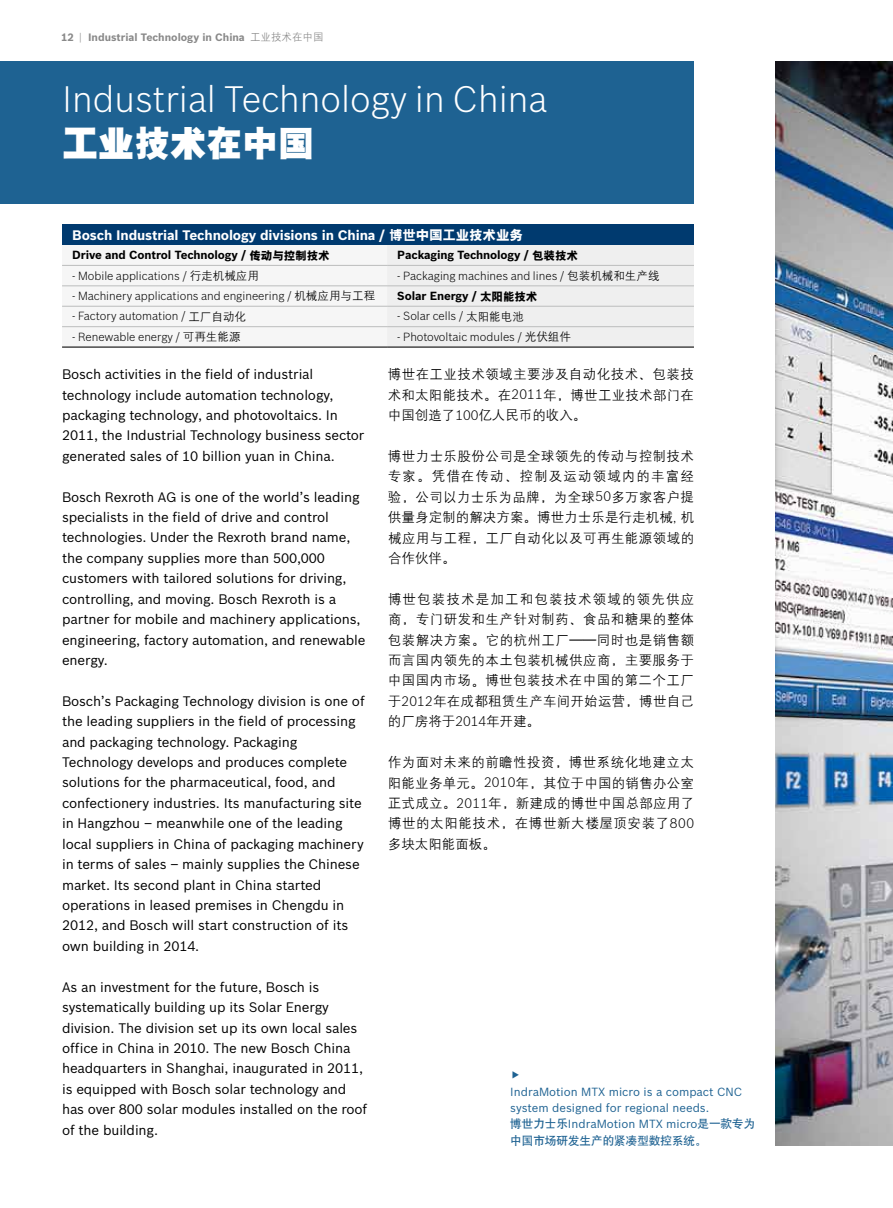
<style>
.page{position:relative;width:893px;height:1208px;background:#fff}
.page>*{position:absolute;margin:0;border:0;box-sizing:border-box;transform-origin:0 0}
.t1{font:300 36px "Bosch Sans";color:#fff}
.t2{font:36px "H Yb 0 gj";color:#fff}
.t3{font:13.5px/20.4px "Bosch Sans";letter-spacing:-.01em;color:#000}
.t4{font:13.5px/20.4px "H Yg 2 gj";letter-spacing:.02em;color:#000;text-align:justify}
.t5{font:700 13.5px "Bosch Sans";letter-spacing:-.01em;color:#fff}
.t6{font:300 11.55px "Bosch Sans";color:#000}
.t7{font:11.55px/16.2px "Bosch Sans";color:#1e6292}
.t8{font:700 11.55px "Bosch Sans";letter-spacing:-.01em;color:#000}
.t9{font:11.55px "H Yb 1 gj";color:#1e6292}
.t10{font:700 10.5px "Bosch Sans";color:#898989}
.s1{font-weight:300}
.s2{font-family:"H Yg 2 gj";font-weight:400}
.s3{font-family:"H Yb 9 gj";font-weight:400}
.s4{font-family:"H Yb 1 gj"}
.s5{font-family:"Bosch Sans";font-weight:300}
</style>
<div class="page">
<div style="left:0;top:61px;width:694px;height:143px;background:#1e6292"></div>
<img style="left:776px;top:61px;width:117px;height:1084px">
<div style="left:62px;top:225px;width:632px;height:20px;background:#003a6f"></div>
<div style="left:62px;top:245px;width:632px;height:101px;background:#efefef"></div>
<hr style="left:62px;top:346px;width:325px;height:1px;background:#000">
<hr style="left:387px;top:346px;width:307px;height:1px;background:#000">
<hr style="left:62px;top:265px;width:325px;height:1px;background:#bfc0c0">
<hr style="left:387px;top:265px;width:307px;height:1px;background:#bfc0c0">
<hr style="left:62px;top:285px;width:325px;height:1px;background:#bfc0c0">
<hr style="left:387px;top:285px;width:307px;height:1px;background:#bfc0c0">
<hr style="left:62px;top:306px;width:325px;height:1px;background:#bfc0c0">
<hr style="left:387px;top:306px;width:307px;height:1px;background:#bfc0c0">
<hr style="left:62px;top:326px;width:325px;height:1px;background:#bfc0c0">
<hr style="left:387px;top:326px;width:307px;height:1px;background:#bfc0c0">
<p class="t10" style="left:61px;top:31px;width:264px">12 <span class="s1">|</span> Industrial Technology in China <span class="s2">工业技术在中国</span></p>
<h1 class="t1" style="left:62px;top:77px;width:487px">Industrial Technology in China</h1>
<h1 class="t2" style="left:62px;top:125px;width:254px">工业技术在中国</h1>
<p class="t5" style="left:72px;top:226px;width:452px">Bosch Industrial Technology divisions in China / <span class="s3">博世中国工业技术业务</span></p>
<p class="t8" style="left:72px;top:248px;width:259px">Drive and Control Technology / <span class="s3">传动与控制技术</span></p>
<p class="t8" style="left:397px;top:248px;width:182px">Packaging Technology / <span class="s3">包装技术</span></p>
<p class="t6" style="left:72px;top:268px;width:188px">- Mobile applications / <span class="s2">行走机械应用</span></p>
<p class="t6" style="left:397px;top:268px;width:264px">- Packaging machines and lines / <span class="s2">包装机械和生产线</span></p>
<p class="t6" style="left:72px;top:289px;width:304px">- Machinery applications and engineering / <span class="s2">机械应用与工程</span></p>
<p class="t8" style="left:397px;top:289px;width:142px">Solar Energy / <span class="s3">太阳能技术</span></p>
<p class="t6" style="left:72px;top:309px;width:175px">- Factory automation / <span class="s2">工厂自动化</span></p>
<p class="t6" style="left:397px;top:309px;width:128px">- Solar cells / <span class="s2">太阳能电池</span></p>
<p class="t6" style="left:72px;top:329px;width:170px">- Renewable energy / <span class="s2">可再生能源</span></p>
<p class="t6" style="left:397px;top:329px;width:175px">- Photovoltaic modules / <span class="s2">光伏组件</span></p>
<p class="t3" style="left:62px;top:364px;width:304px">Bosch activities in the field of industrial technology include automation technology, packaging technology, and photovoltaics. In 2011, the Industrial Technology business sector generated sales of 10 billion yuan in China.</p>
<p class="t3" style="left:62px;top:486px;width:305px">Bosch Rexroth AG is one of the world’s leading specialists in the field of drive and control technologies. Under the Rexroth brand name, the company supplies more than 500,000 customers with tailored solutions for driving, controlling, and moving. Bosch Rexroth is a partner for mobile and machinery applications, engineering, factory automation, and renewable energy.</p>
<p class="t3" style="left:62px;top:690px;width:304px">Bosch’s Packaging Technology division is one of the leading suppliers in the field of processing and packaging technology. Packaging Technology develops and produces complete solutions for the pharmaceutical, food, and confectionery industries. Its manufacturing site in Hangzhou – meanwhile one of the leading local suppliers in China of packaging machinery in terms of sales – mainly supplies the Chinese market. Its second plant in China started operations in leased premises in Chengdu in 2012, and Bosch will start construction of its own building in 2014.</p>
<p class="t3" style="left:62px;top:976px;width:307px">As an investment for the future, Bosch is systematically building up its Solar Energy division. The division set up its own local sales office in China in 2010. The new Bosch China headquarters in Shanghai, inaugurated in 2011, is equipped with Bosch solar technology and has over 800 solar modules installed on the roof of the building.</p>
<p class="t4" style="left:388px;top:364px;width:308px">博世在工业技术领域主要涉及自动化技术<span class="s4">、</span>包装技术和太阳能技术<span class="s4">。</span>在<span class="s5">2011</span>年<span class="s4">，</span>博世工业技术部门在中国创造了<span class="s5">100</span>亿人民币的收入<span class="s4">。</span></p>
<p class="t4" style="left:388px;top:446px;width:308px">博世力士乐股份公司是全球领先的传动与控制技术专家<span class="s4">。</span>凭借在传动<span class="s4">、</span>控制及运动领域内的丰富经验<span class="s4">，</span>公司以力士乐为品牌<span class="s4">，</span>为全球<span class="s5">50</span>多万家客户提供量身定制的解决方案<span class="s4">。</span>博世力士乐是行走机械<span class="s5">,</span> 机械应用与工程<span class="s4">，</span>工厂自动化以及可再生能源领域的合作伙伴<span class="s4">。</span></p>
<p class="t4" style="left:388px;top:588px;width:308px">博世包装技术是加工和包装技术领域的领先供应商<span class="s4">，</span>专门研发和生产针对制药<span class="s4">、</span>食品和糖果的整体包装解决方案<span class="s4">。</span>它的杭州工厂<span class="s4">——</span>同时也是销售额而言国内领先的本土包装机械供应商<span class="s4">，</span>主要服务于中国国内市场<span class="s4">。</span>博世包装技术在中国的第二个工厂于<span class="s5">2012</span>年在成都租赁生产车间开始运营<span class="s4">，</span>博世自己的厂房将于<span class="s5">2014</span>年开建<span class="s4">。</span></p>
<p class="t4" style="left:388px;top:752px;width:308px">作为面对未来的前瞻性投资<span class="s4">，</span>博世系统化地建立太阳能业务单元<span class="s4">。</span><span class="s5">2010</span>年<span class="s4">，</span>其位于中国的销售办公室正式成立<span class="s4">。</span><span class="s5">2011</span>年<span class="s4">，</span>新建成的博世中国总部应用了博世的太阳能技术<span class="s4">，</span>在博世新大楼屋顶安装了<span class="s5">800</span>多块太阳能面板<span class="s4">。</span></p>
<p class="t7" style="left:510px;top:1083px;width:246px">IndraMotion MTX micro is a compact CNC system designed for regional needs.<br><span class="s4">博世力士乐</span>IndraMotion MTX micro<span class="s4">是一款专为</span></p>
<p class="t9" style="left:510px;top:1134px;width:198px">中国市场研发生产的紧凑型数控系统。</p>
</div>
